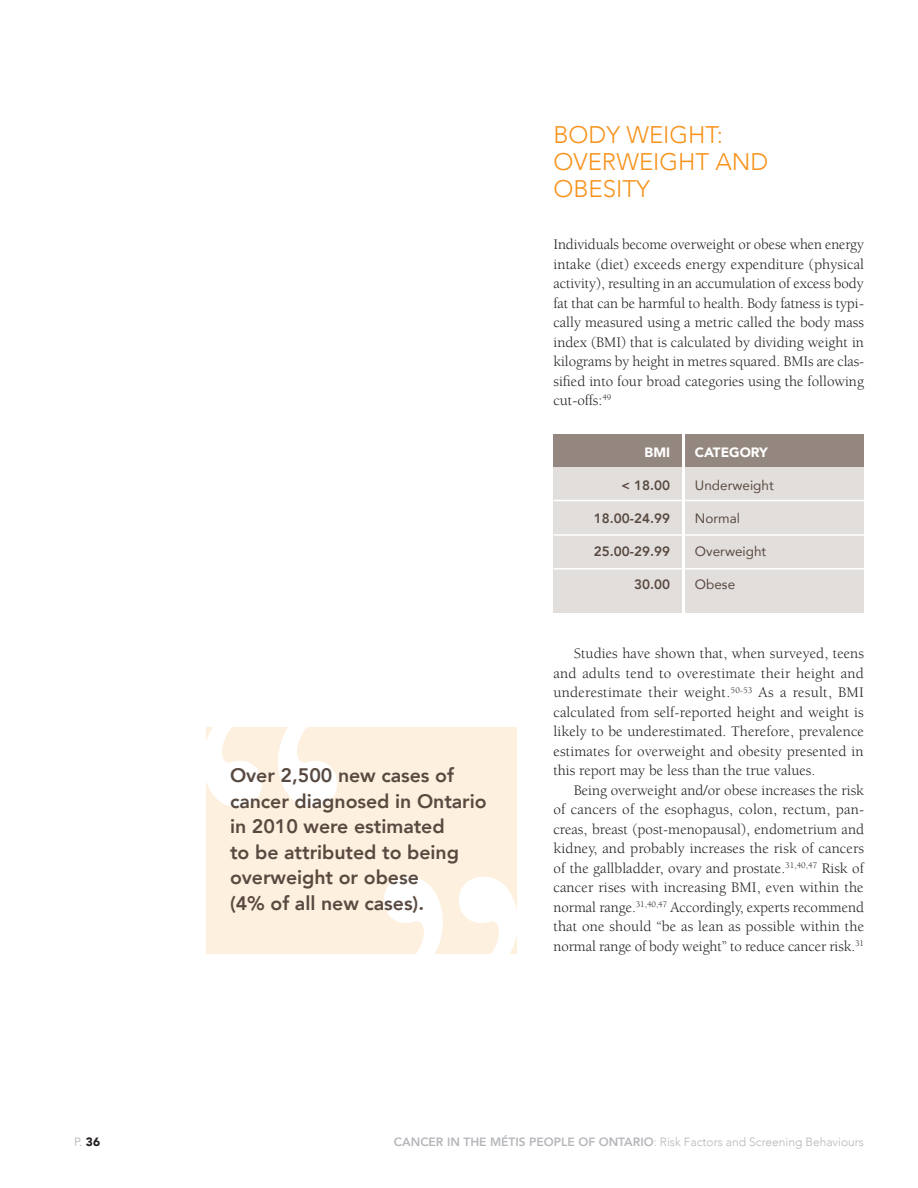
<style>
.page{position:relative;width:918px;height:1188px;background:#fff}
.page>*{position:absolute;margin:0;border:0;box-sizing:border-box;transform-origin:0 0}
.t1{font:300 24px/27px "Avenir";color:#f7931d}
.t2{font:800 19.5px/25.5px "Avenir";letter-spacing:-.005em;color:#594a41}
.t3{font:15px/19.5px "Berkeley";color:#231f20;text-align:justify}
.t4{font:800 13.5px "Avenir";color:#594a41}
.t5{font:13.5px "Avenir";color:#594a41}
.t6{font:900 13.5px "Avenir";color:#fff}
.t7{font:300 12px "Avenir";color:#b6b7bb}
.t8{font:12px "Avenir";color:#b6b7bb}
.s1{font-weight:900;color:#231f20}
.s2{font-weight:800}
</style>
<div class="page">
<div style="left:554px;top:434px;width:310px;height:33px;background:#948780"></div>
<div style="left:554px;top:467px;width:310px;height:145px;background:#e2dedc"></div>
<div style="left:682px;top:423px;width:3px;height:216px;border:2px solid #fff"></div>
<div style="left:206px;top:728px;width:310px;height:226px;background:#fef0de"></div>
<svg style="left:206px;top:727px;width:131px;height:80px"></svg>
<svg style="left:384px;top:877px;width:133px;height:77px"></svg>
<hr style="left:554px;top:500px;width:310px;height:1px;background:#fff">
<hr style="left:554px;top:534px;width:310px;height:2px;background:#fff">
<hr style="left:554px;top:568px;width:310px;height:2px;background:#fff">
<h1 class="t1" style="left:554px;top:121px;width:213px">BODY WEIGHT:<br>OVERWEIGHT AND<br>OBESITY</h1>
<p class="t3" style="left:554px;top:235px;width:312px">Individuals become overweight or obese when energy intake (diet) exceeds energy expenditure (physical activity), resulting in an accumulation of excess body fat that can be harmful to health. Body fatness is typi&shy;cally measured using a metric called the body mass index (BMI) that is calculated by dividing weight in kilograms by height in metres squared. BMIs are clas&shy;sified into four broad categories using the following cut-offs:<sup>49</sup></p>
<h2 class="t2" style="left:230px;top:761px;width:258px">Over 2,500 new cases of cancer diagnosed in Ontario in 2010 were estimated<br>to be attributed to being overweight or obese<br>(4% of all new cases).</h2>
<p class="t6" style="left:645px;top:440px;width:25px">BMI</p>
<p class="t4" style="left:621px;top:473px;width:50px">&lt; 18.00</p>
<p class="t4" style="left:594px;top:506px;width:78px">18.00-24.99</p>
<p class="t4" style="left:594px;top:539px;width:78px">25.00-29.99</p>
<p class="t4" style="left:634px;top:572px;width:37px">30.00</p>
<p class="t6" style="left:695px;top:440px;width:6px">CATE</p>
<p class="t6" style="left:729px;top:440px;width:21px">GORY</p>
<p class="t5" style="left:695px;top:474px;width:80px">Underweight</p>
<p class="t5" style="left:695px;top:507px;width:47px">Normal</p>
<p class="t5" style="left:695px;top:540px;width:73px">Overweight</p>
<p class="t5" style="left:695px;top:573px;width:42px">Obese</p>
<p class="t3" style="left:554px;top:644px;width:312px;text-indent:20px">Studies have shown that, when surveyed, teens and adults tend to overestimate their height and underestimate their weight.<sup>50-53</sup> As a result, BMI calculated from self-reported height and weight is likely to be underestimated. Therefore, prevalence estimates for overweight and obesity presented in this report may be less than the true values.</p>
<p class="t3" style="left:554px;top:781px;width:312px;text-indent:20px">Being overweight and/or obese increases the risk of cancers of the esophagus, colon, rectum, pan&shy;creas, breast (post-menopausal), endometrium and kidney, and probably increases the risk of cancers of the gallbladder, ovary and prostate.<sup>31,40,47</sup> Risk of cancer rises with increasing BMI, even within the normal range.<sup>31,40,47</sup> Accordingly, experts recommend that one should “be as lean as possible within the normal range of body weight” to reduce cancer risk.<sup>31</sup></p>
<p class="t8" style="left:74px;top:1135px;width:27px">P. <span class="s1">36</span></p>
<p class="t7" style="left:394px;top:1135px;width:472px"><span class="s2">Cancer in the Métis People of Ontario</span>: Risk Factors and Screening Behaviours</p>
</div>
